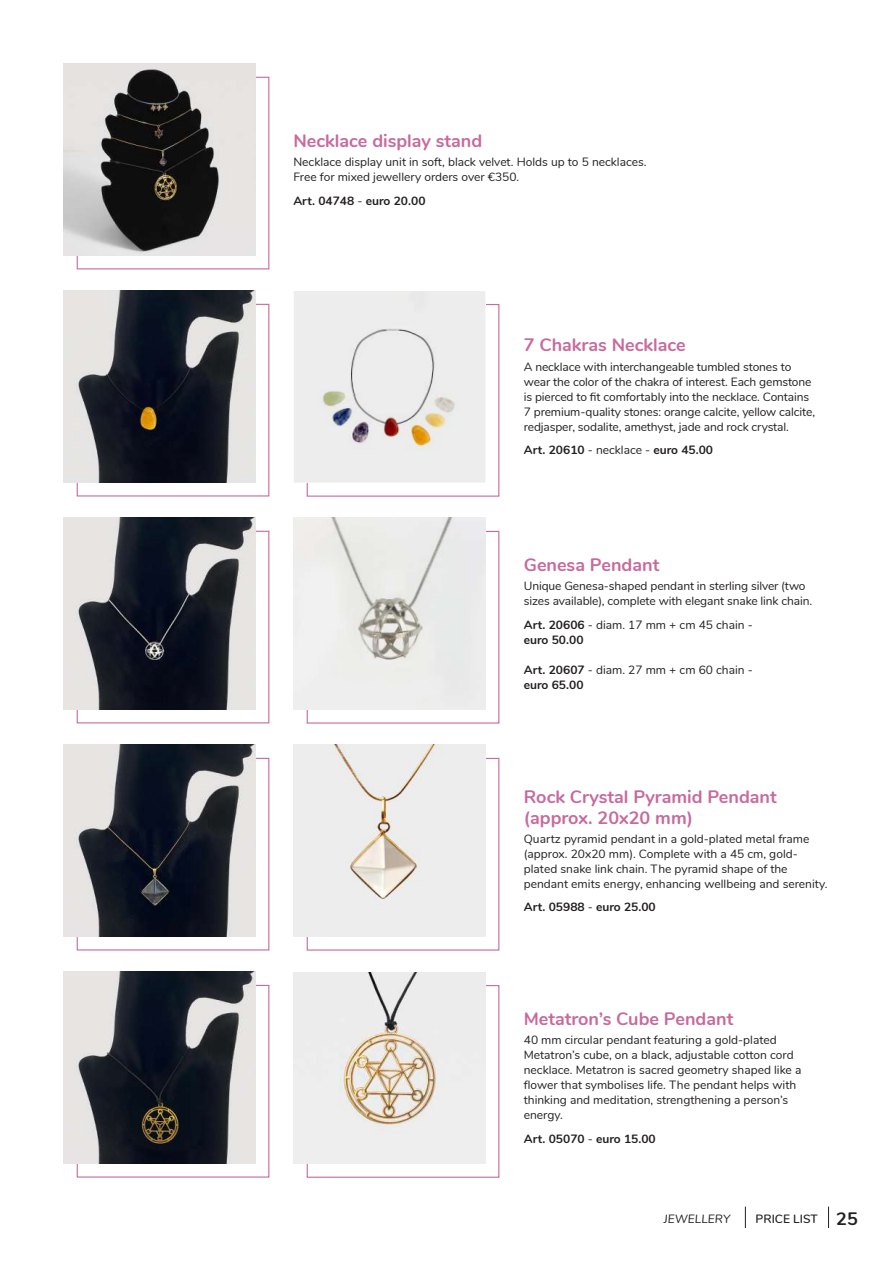
<style>
.page{position:relative;width:893px;height:1263px;background:#fff}
.page>*{position:absolute;margin:0;border:0;box-sizing:border-box;transform-origin:0 0}
.t1{font:700 18px/21px "Nunito";color:#c76a9d}
.t2{font:12px/15px "Nunito";color:#231f20}
.t3{font:700 12px "Nunito";color:#231f20}
.t4{font:600 12px "Nunito";color:#231f20}
.t5{font:italic 12px "Nunito";color:#231f20}
.s1{font-weight:400}
.s2{font-weight:700}
.s3{font-weight:700;font-size:18px}
</style>
<div class="page">
<div style="left:77px;top:77px;width:192px;height:192px;border:1px solid #c76a9d"></div>
<img style="left:64px;top:64px;width:191px;height:191px">
<div style="left:77px;top:985px;width:192px;height:192px;border:1px solid #c76a9d"></div>
<img style="left:64px;top:972px;width:191px;height:191px">
<div style="left:77px;top:758px;width:192px;height:192px;border:1px solid #c76a9d"></div>
<img style="left:64px;top:745px;width:191px;height:191px">
<div style="left:307px;top:758px;width:192px;height:192px;border:1px solid #c76a9d"></div>
<img style="left:294px;top:745px;width:191px;height:191px">
<div style="left:307px;top:985px;width:192px;height:193px;border:1px solid #c76a9d"></div>
<img style="left:294px;top:972px;width:191px;height:192px">
<div style="left:77px;top:531px;width:192px;height:192px;border:1px solid #c76a9d"></div>
<img style="left:64px;top:518px;width:191px;height:191px">
<div style="left:307px;top:531px;width:192px;height:193px;border:1px solid #c76a9d"></div>
<img style="left:294px;top:518px;width:191px;height:191px">
<div style="left:77px;top:304px;width:192px;height:192px;border:1px solid #c76a9d"></div>
<img style="left:64px;top:291px;width:191px;height:191px">
<div style="left:307px;top:304px;width:192px;height:193px;border:1px solid #c76a9d"></div>
<img style="left:294px;top:291px;width:191px;height:192px">
<svg style="left:828px;top:1206px;width:1px;height:22px"></svg>
<svg style="left:745px;top:1206px;width:1px;height:22px"></svg>
<h1 class="t1" style="left:293px;top:129px;width:190px">Necklace display stand</h1>
<p class="t2" style="left:293px;top:154px;width:355px">Necklace display unit in soft, black velvet. Holds up to 5 necklaces.<br>Free for mixed jewellery orders over €350.</p>
<p class="t3" style="left:293px;top:192px;width:134px">Art. 04748 <span class="s1">-</span> euro 20.00</p>
<h1 class="t1" style="left:524px;top:334px;width:164px">7 Chakras Necklace</h1>
<p class="t2" style="left:524px;top:358px;width:293px">A necklace with interchangeable tumbled stones to wear the color of the chakra of interest. Each gemstone is pierced to fit comfortably into the necklace. Contains 7 premium-quality stones: orange calcite, yellow calcite, redjasper, sodalite, amethyst, jade and rock crystal.</p>
<p class="t3" style="left:524px;top:441px;width:191px">Art. 20610 <span class="s1">- necklace -</span> euro 45.00</p>
<h1 class="t1" style="left:524px;top:553px;width:137px">Genesa Pendant</h1>
<p class="t2" style="left:524px;top:578px;width:290px">Unique Genesa-shaped pendant in sterling silver (two sizes available), complete with elegant snake link chain.</p>
<p class="t2" style="left:524px;top:616px;width:231px"><span class="s2">Art. 20606</span> - diam. 17 mm + cm 45 chain - <span class="s2">euro 50.00</span></p>
<p class="t2" style="left:524px;top:661px;width:231px"><span class="s2">Art. 20607</span> - diam. 27 mm + cm 60 chain - <span class="s2">euro 65.00</span></p>
<h1 class="t1" style="left:524px;top:785px;width:254px">Rock Crystal Pyramid Pendant (approx. 20x20 mm)</h1>
<p class="t2" style="left:524px;top:830px;width:305px">Quartz pyramid pendant in a gold-plated metal frame (approx. 20x20 mm). Complete with a 45 cm, gold&shy;plated snake link chain. The pyramid shape of the pendant emits energy, enhancing wellbeing and serenity.</p>
<p class="t3" style="left:524px;top:898px;width:133px">Art. 05988 <span class="s1">-</span> euro 25.00</p>
<h1 class="t1" style="left:524px;top:1007px;width:211px">Metatron’s Cube Pendant</h1>
<p class="t2" style="left:524px;top:1032px;width:279px">40 mm circular pendant featuring a gold-plated Metatron’s cube, on a black, adjustable cotton cord necklace. Metatron is sacred geometry shaped like a flower that symbolises life. The pendant helps with thinking and meditation, strengthening a person’s energy.</p>
<p class="t3" style="left:524px;top:1129px;width:133px">Art. 05070 <span class="s1">-</span> euro 15.00</p>
<p class="t5" style="left:664px;top:1210px;width:68px">JEWELLERY</p>
<p class="t4" style="left:756px;top:1210px;width:104px">PRICE LIST <span class="s3">25</span></p>
</div>
